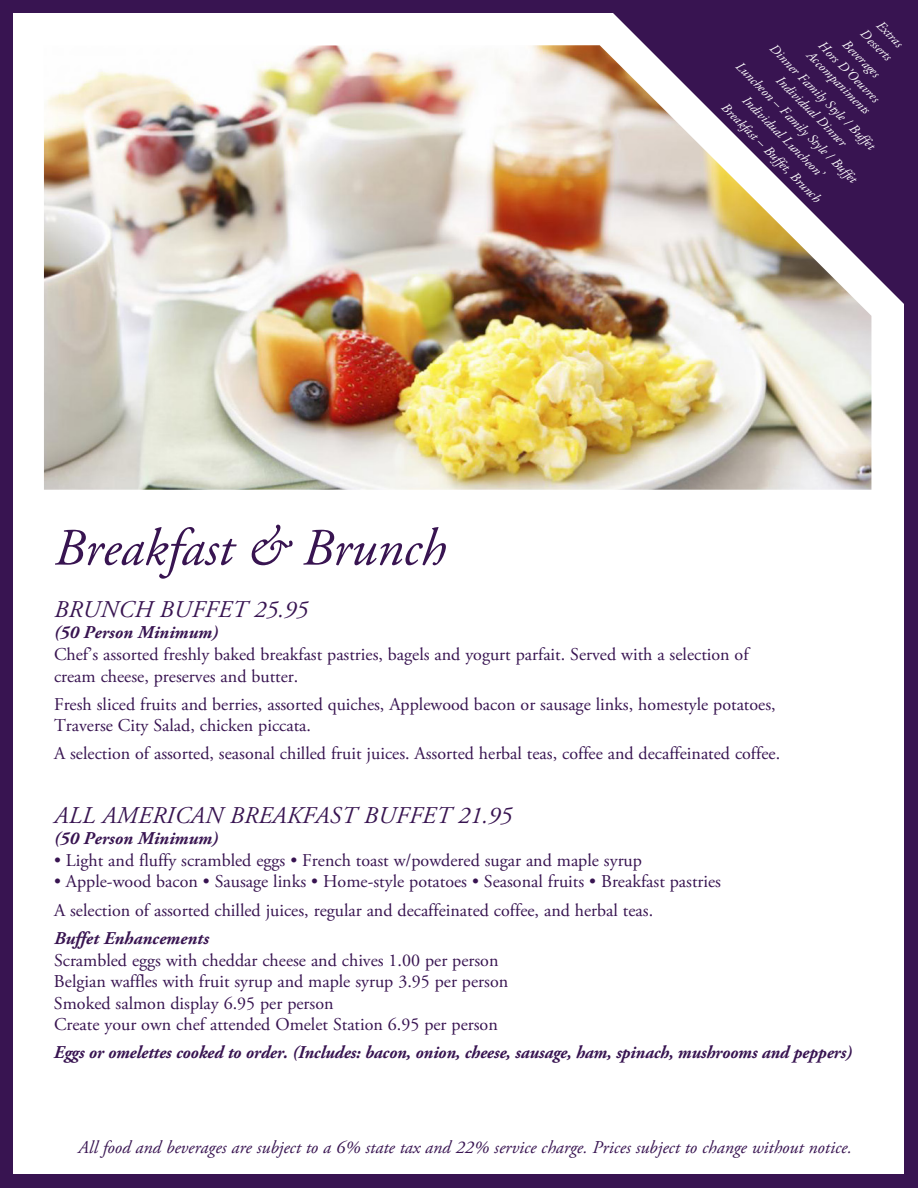
<style>
.page{position:relative;width:918px;height:1188px;background:#381451}
.page>*{position:absolute;margin:0;border:0;box-sizing:border-box;transform-origin:0 0}
._1_Header{font:italic 52.5px "Adobe Garamond Pro";color:#381451}
.all_caps__lg{font:italic 24px "Adobe Garamond Pro";letter-spacing:.015em;color:#381451}
._3_Body{font:18px/21.5px "Adobe Garamond Pro";color:#381451}
._3_Body-2{font:italic 700 18px "Adobe Garamond Pro";letter-spacing:-.01em;color:#381451}
._3_Body-3{font:italic 18px "Adobe Garamond Pro";color:#381451}
.t1{font:italic 13.5px "Adobe Garamond Pro";color:#fff}
.s1{font-weight:700;font-style:italic}
</style>
<div class="page">
<div style="left:14px;top:14px;width:890px;height:1160px;background:#fff"></div>
<svg style="left:609px;top:13px;width:295px;height:291px;background:#45235c"></svg>
<img style="left:44px;top:45px;width:827px;height:445px">
<p class="t1" style="left:885px;top:17px;width:33px;rotate:45deg">Extras</p>
<p class="t1" style="left:869px;top:26px;width:40px;rotate:45deg">Desserts</p>
<p class="t1" style="left:851px;top:36px;width:48px;rotate:45deg">Beverages</p>
<p class="t1" style="left:827px;top:38px;width:82px;rotate:45deg">Hors D’Oeuvres</p>
<p class="t1" style="left:778px;top:41px;width:145px;rotate:45deg">Dinner Family Style / Buffet</p>
<p class="t1" style="left:815px;top:47px;width:85px;rotate:45deg">Accompaniments</p>
<p class="t1" style="left:744px;top:58px;width:167px;rotate:45deg">Luncheon – Family Style / Buffet</p>
<p class="t1" style="left:784px;top:72px;width:95px;rotate:45deg">Individual Dinner</p>
<p class="t1" style="left:751px;top:92px;width:110px;rotate:45deg">Individual Luncheon’</p>
<p class="t1" style="left:730px;top:99px;width:136px;rotate:45deg">Breakfast – Buffet, Brunch</p>
<p class="_1_Header" style="left:54px;top:516px;width:393px">Breakfast &amp; Brunch</p>
<p class="all_caps__lg" style="left:54px;top:595px;width:255px">BRUNCH BUFFET 25.95</p>
<p class="_3_Body" style="left:54px;top:622px;width:696px"><span class="s1">(50 Person Minimum)<br></span>Chef’s assorted freshly baked breakfast pastries, bagels and yogurt parfait. Served with a selection of cream cheese, preserves and butter.</p>
<p class="_3_Body" style="left:54px;top:694px;width:723px">Fresh sliced fruits and berries, assorted quiches, Applewood bacon or sausage links, homestyle potatoes,<br>Traverse City Salad, chicken piccata.</p>
<p class="_3_Body" style="left:54px;top:744px;width:728px">A selection of assorted, seasonal chilled fruit juices. Assorted herbal teas, coffee and decaffeinated coffee.</p>
<p class="all_caps__lg" style="left:54px;top:801px;width:459px">ALL AMERICAN BREAKFAST BUFFET 21.95</p>
<p class="_3_Body-2" style="left:54px;top:828px;width:166px">(50 Person Minimum)</p>
<p class="_3_Body" style="left:54px;top:850px;width:589px">• Light and fluffy scrambled eggs • French toast w/powdered sugar and maple syrup</p>
<p class="_3_Body" style="left:54px;top:872px;width:669px">• Apple-wood bacon • Sausage links • Home-style potatoes • Seasonal fruits • Breakfast pastries</p>
<p class="_3_Body" style="left:54px;top:900px;width:601px">A selection of assorted chilled juices, regular and decaffeinated coffee, and herbal teas.</p>
<p class="_3_Body" style="left:54px;top:928px;width:456px"><span class="s1">Buffet Enhancements<br></span>Scrambled eggs with cheddar cheese and chives 1.00 per person Belgian waffles with fruit syrup and maple syrup 3.95 per person Smoked salmon display 6.95 per person<br>Create your own chef attended Omelet Station 6.95 per person</p>
<p class="_3_Body-2" style="left:54px;top:1042px;width:800px">Eggs or omelettes cooked to order. (Includes: bacon, onion, cheese, sausage, ham, spinach, mushrooms and peppers)</p>
<p class="_3_Body-3" style="left:78px;top:1136px;width:775px">All food and beverages are subject to a 6% state tax and 22% service charge. Prices subject to change without notice.</p>
</div>
